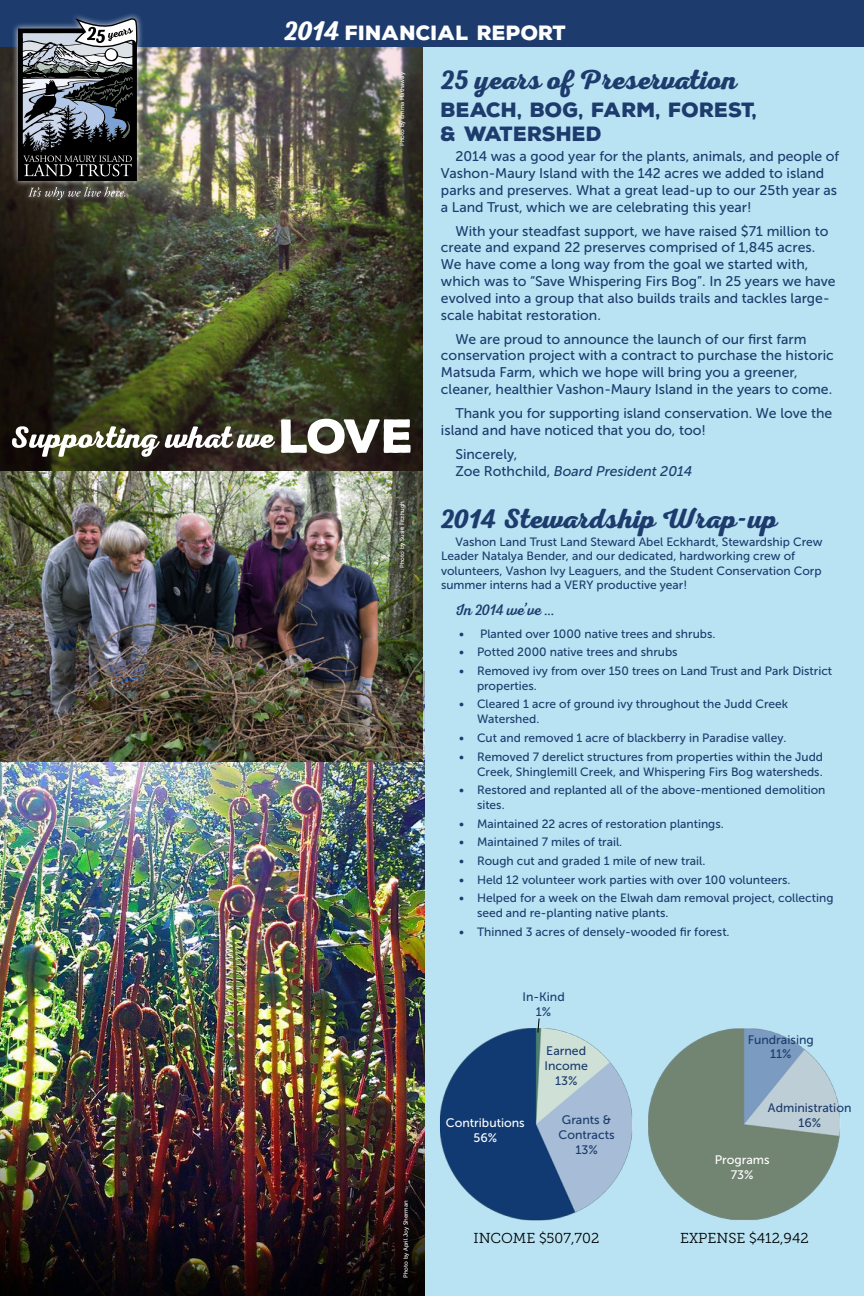
<style>
.page{position:relative;width:864px;height:1296px;background:#fff}
.page>*{position:absolute;margin:0;border:0;box-sizing:border-box;transform-origin:0 0}
.t1{font:28px "Nexa Rust Script B 00";color:#1d3c6d}
.t2{font:900 20px/24px "Nexa Rust Sans";color:#1d3c6d}
.t3{font:900 20px "Nexa Rust Sans";color:#fff}
.t4{font:16px "Nexa Rust Script R 00";color:#1d3c6d}
.t5{font:14.4px "Museo Slab 300";color:#000}
.t6{font:14px/16.8px "Museo Sans 500";color:#1d3c6d}
.t7{font:12.3px/14.8px "Museo Sans 500";color:#1d3c6d;text-align:center}
.t8{font:12.3px/14.8px "Museo Sans 500";color:#fff;text-align:center}
.t9{font:12px/15px "Museo Sans 500";color:#1d3c6d}
.t10{font:6px "Museo Sans 500";color:#fff}
.s1{font-family:"Nexa Rust Script B 00";font-weight:400;font-size:28px}
.s2{font-style:italic}
</style>
<div class="page">
<div style="left:423px;top:32px;width:441px;height:1264px;background:#b9e3f3"></div>
<img style="left:0;top:46px;width:423px;height:625px">
<div style="left:0;top:0;width:864px;height:46px;background:#1d3c6d"></div>
<img style="left:0;top:671px;width:424px;height:625px">
<img style="left:440px;top:1028px;width:401px;height:193px">
<svg style="left:537px;top:1018px;width:3px;height:16px"></svg>
<div style="left:11px;top:12px;width:133px;height:194px;background:#fff;opacity:.75"></div>
<svg style="left:18px;top:13px;width:131px;height:168px;background:#565c62"></svg>
<svg style="left:28px;top:187px;width:97px;height:13px"></svg>
<svg style="left:12px;top:426px;width:263px;height:31px"></svg>
<svg style="left:281px;top:419px;width:130px;height:35px"></svg>
<h2 class="t3" style="left:284px;top:20px;width:284px"><span class="s1">2014</span> FINANCIAL REPORT</h2>
<p class="t10" style="left:399px;top:146px;width:75px;rotate:-90deg">Photo by Emma Hathaway</p>
<p class="t10" style="left:399px;top:568px;width:68px;rotate:-90deg">Photo by Susie Fitzhugh</p>
<p class="t10" style="left:402px;top:1278px;width:79px;rotate:-90deg">Photo by April Joy Sherman</p>
<h1 class="t1" style="left:441px;top:63px;width:297px">25 years of Preservation</h1>
<h2 class="t2" style="left:441px;top:98px;width:317px">BEACH, BOG, FARM, FOREST, &amp; WATERSHED</h2>
<p class="t6" style="left:441px;top:148px;width:400px;text-indent:14px">2014 was a good year for the plants, animals, and people of Vashon-Maury Island with the 142 acres we added to island parks and preserves. What a great lead-up to our 25th year as a Land Trust, which we are celebrating this year!</p>
<p class="t6" style="left:441px;top:223px;width:396px;text-indent:14px">With your steadfast support, we have raised $71 million to create and expand 22 preserves comprised of 1,845 acres.<br>We have come a long way from the goal we started with, which was to “Save Whispering Firs Bog”. In 25 years we have evolved into a group that also builds trails and tackles large&shy;scale habitat restoration.</p>
<p class="t6" style="left:441px;top:330px;width:394px;text-indent:14px">We are proud to announce the launch of our first farm conservation project with a contract to purchase the historic Matsuda Farm, which we hope will bring you a greener, cleaner, healthier Vashon-Maury Island in the years to come.</p>
<p class="t6" style="left:441px;top:405px;width:393px;text-indent:14px">Thank you for supporting island conservation. We love the island and have noticed that you do, too!</p>
<p class="t6" style="left:455px;top:446px;width:238px">Sincerely,<br>Zoe Rothchild, <span class="s2">Board President 2014</span></p>
<h1 class="t1" style="left:441px;top:502px;width:337px">2014 Stewardship Wrap-up</h1>
<p class="t9" style="left:441px;top:534px;width:383px;line-height:14.4px;text-indent:14px">Vashon Land Trust Land Steward Abel Eckhardt, Stewardship Crew Leader Natalya Bender, and our dedicated, hardworking crew of volunteers, Vashon Ivy Leaguers, and the Student Conservation Corp summer interns had a VERY productive year!</p>
<h3 class="t4" style="left:455px;top:600px;width:101px">In 2014 we’ve ...</h3>
<p class="t9" style="left:459px;top:626px;width:258px">• Planted over 1000 native trees and shrubs.</p>
<p class="t9" style="left:459px;top:645px;width:220px">• Potted 2000 native trees and shrubs</p>
<p class="t9" style="left:477px;top:663px;width:357px;text-indent:-18px">• Removed ivy from over 150 trees on Land Trust and Park District properties.</p>
<p class="t9" style="left:477px;top:697px;width:313px;text-indent:-18px">• Cleared 1 acre of ground ivy throughout the Judd Creek<br>Watershed.</p>
<p class="t9" style="left:459px;top:730px;width:329px">• Cut and removed 1 acre of blackberry in Paradise valley.</p>
<p class="t9" style="left:459px;top:749px;width:366px;text-align:right">• Removed 7 derelict structures from properties within the Judd<br>Creek, Shinglemill Creek, and Whispering Firs Bog watersheds.</p>
<p class="t9" style="left:477px;top:783px;width:350px;text-indent:-18px">• Restored and replanted all of the above-mentioned demolition sites.</p>
<p class="t9" style="left:459px;top:816px;width:266px">• Maintained 22 acres of restoration plantings.</p>
<p class="t9" style="left:459px;top:835px;width:165px">• Maintained 7 miles of trail.</p>
<p class="t9" style="left:459px;top:853px;width:248px">• Rough cut and graded 1 mile of new trail.</p>
<p class="t9" style="left:459px;top:872px;width:333px">• Held 12 volunteer work parties with over 100 volunteers.</p>
<p class="t9" style="left:477px;top:891px;width:358px;text-indent:-18px">• Helped for a week on the Elwah dam removal project, collecting seed and re-planting native plants.</p>
<p class="t9" style="left:459px;top:924px;width:272px">• Thinned 3 acres of densely-wooded fir forest.</p>
<p class="t7" style="left:523px;top:989px;width:44px">In-Kind<br>1%</p>
<p class="t7" style="left:544px;top:1044px;width:45px">Earned<br>Income<br>13%</p>
<p class="t7" style="left:559px;top:1112px;width:58px">Grants &amp;<br>Contracts<br>13%</p>
<p class="t8" style="left:446px;top:1115px;width:80px">Contributions<br>56%</p>
<p class="t5" style="left:473px;top:1230px;width:127px">INCOME $507,702</p>
<p class="t7" style="left:748px;top:1032px;width:68px">Fundraising<br>11%</p>
<p class="t7" style="left:768px;top:1100px;width:85px">Administration<br>16%</p>
<p class="t8" style="left:715px;top:1153px;width:56px">Programs<br>73%</p>
<p class="t5" style="left:680px;top:1230px;width:130px">EXPENSE $412,942</p>
</div>
